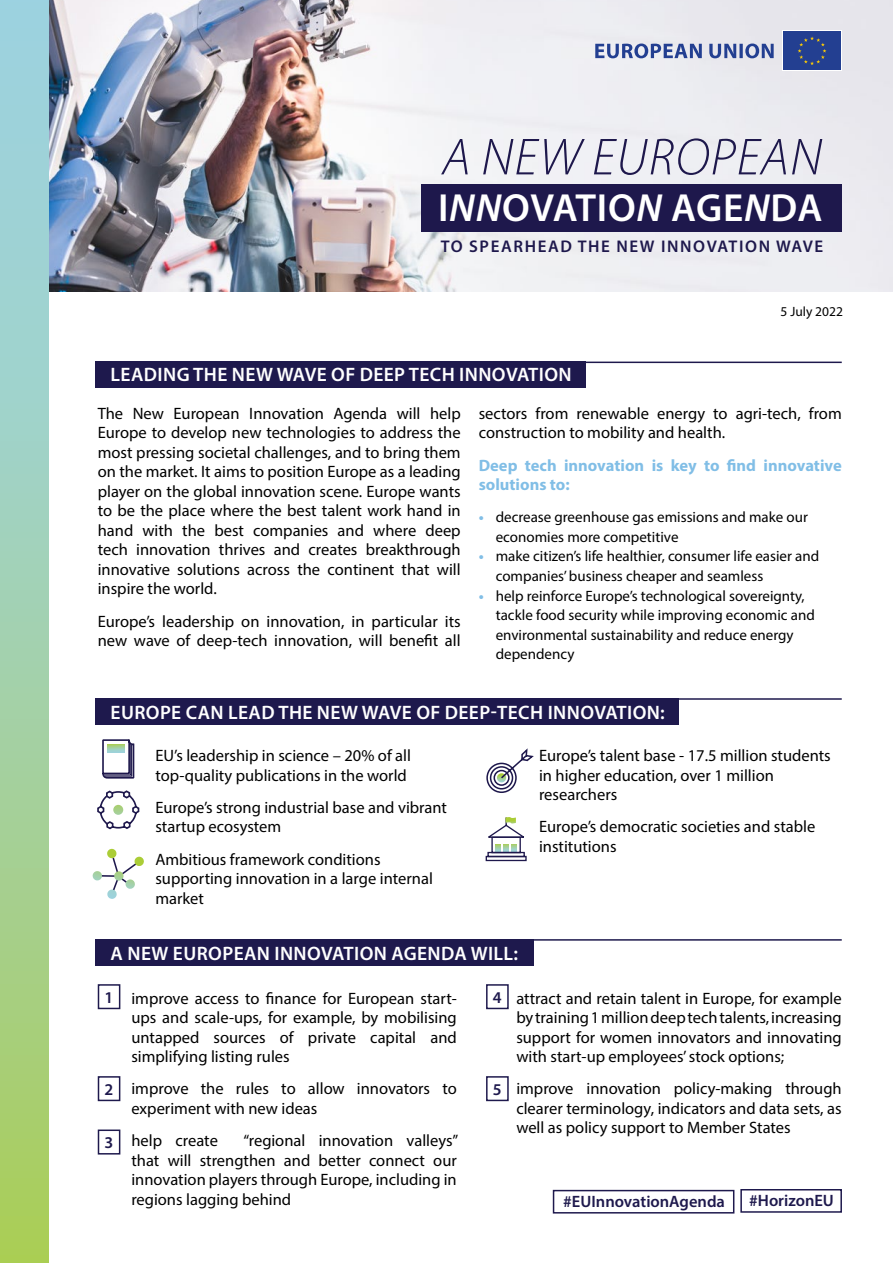
<style>
.page{position:relative;width:893px;height:1263px;background:#fff}
.page>*{position:absolute;margin:0;border:0;box-sizing:border-box;transform-origin:0 0}
.t1{font:italic 300 52.5px "Myriad Pro";letter-spacing:.02em;color:#1e184c}
.t2{font:600 39.3px "Myriad Pro";letter-spacing:.01em;color:#fff}
.t3{font:600 19.5px "Myriad Pro";letter-spacing:.02em;color:#fff}
.t4{font:600 16.95px "Myriad Pro";letter-spacing:.095em;color:#1e184c}
.body{font:16.5px/19.5px "Myriad Pro";color:#000}
.body-2{font:700 16.5px/19.5px "Myriad Pro";color:#81bee6}
.t5{font:600 16.5px "Myriad Pro";color:#1e194d}
.t6{font:15px/19.5px "Myriad Pro";color:#000}
.Month{font:13.5px "Myriad Pro";color:#000}
.s1{font-style:italic}
.s2{font-weight:700;color:#81bee6}
</style>
<div class="page">
<img style="left:49px;top:0;width:844px;height:291px">
<svg style="left:0;top:0;width:49px;height:1263px;background:#a2d0a9"></svg>
<div style="left:421px;top:184px;width:421px;height:47px;background:#1e184c"></div>
<svg style="left:782px;top:31px;width:60px;height:40px"></svg>
<div style="left:783px;top:32px;width:58px;height:38px;background:#233f91"></div>
<svg style="left:798px;top:36px;width:28px;height:29px"></svg>
<svg style="left:595px;top:44px;width:179px;height:14px;background:#8593bf"></svg>
<div style="left:96px;top:362px;width:490px;height:26px;background:#1e194d"></div>
<div style="left:96px;top:698px;width:583px;height:26px;background:#1e194d"></div>
<div style="left:96px;top:939px;width:438px;height:26px;background:#1e194d"></div>
<hr style="left:491px;top:362px;width:351px;height:1px;background:#1e194d">
<hr style="left:491px;top:698px;width:351px;height:2px;background:#1e194d">
<hr style="left:491px;top:939px;width:351px;height:2px;background:#1e194d">
<svg style="left:97px;top:790px;width:43px;height:40px"></svg>
<svg style="left:92px;top:849px;width:52px;height:50px"></svg>
<svg style="left:486px;top:748px;width:48px;height:45px"></svg>
<div style="left:98px;top:984px;width:22px;height:25px;border:2px solid #1e194d"></div>
<div style="left:98px;top:1076px;width:22px;height:25px;border:2px solid #1e194d"></div>
<div style="left:98px;top:1129px;width:22px;height:25px;border:2px solid #1e194d"></div>
<div style="left:486px;top:984px;width:23px;height:25px;border:2px solid #1e194d"></div>
<div style="left:486px;top:1076px;width:23px;height:25px;border:2px solid #1e194d"></div>
<div style="left:553px;top:1190px;width:181px;height:23px;border:2px solid #1e194d"></div>
<div style="left:740px;top:1189px;width:102px;height:24px;border:2px solid #1e194d"></div>
<svg style="left:485px;top:817px;width:42px;height:45px"></svg>
<svg style="left:102px;top:739px;width:33px;height:40px"></svg>
<svg style="left:107px;top:745px;width:17px;height:7px"></svg>
<h1 class="t1" style="left:442px;top:125px;width:381px">A NEW EUROPEAN</h1>
<h2 class="t2" style="left:438px;top:183px;width:386px">I<span class="s1">NN</span>OVATIO<span class="s1">N</span> AGE<span class="s1">N</span>DA</h2>
<p class="t4" style="left:441px;top:235px;width:384px">TO SPEARHEAD THE NEW INNOVATION WAVE</p>
<p class="t3" style="left:111px;top:362px;width:463px">LEADING THE NEW WAVE OF DEEP TECH INNOVATION</p>
<p class="Month" style="left:781px;top:303px;width:64px">5 July 2022</p>
<p class="body" style="left:98px;top:403px;width:365px;text-align:justify">The New European Innovation Agenda will help Europe to develop new technologies to address the most pressing societal challenges, and to bring them on the market. It aims to position Europe as a leading player on the global innovation scene. Europe wants to be the place where the best talent work hand in hand with the best companies and where deep tech innovation thrives and creates breakthrough innovative solutions across the continent that will inspire the world.</p>
<p class="body" style="left:98px;top:611px;width:364px">Europe’s leadership on innovation, in particular its new wave of deep-tech innovation, will benefit all</p>
<p class="body" style="left:479px;top:403px;width:364px">sectors from renewable energy to agri-tech, from construction to mobility and health.</p>
<p class="body-2" style="left:479px;top:455px;width:364px">Deep tech innovation is key to find innovative solutions to:</p>
<p class="t6" style="left:496px;top:507px;width:314px;text-indent:-17px"><span class="s2">•</span> decrease greenhouse gas emissions and make our economies more competitive</p>
<p class="t6" style="left:496px;top:546px;width:325px;text-indent:-17px"><span class="s2">•</span> make citizen’s life healthier, consumer life easier and companies’ business cheaper and seamless</p>
<p class="t6" style="left:496px;top:585px;width:321px;text-indent:-17px"><span class="s2">•</span> help reinforce Europe’s technological sovereignty, tackle food security while improving economic and environmental sustainability and reduce energy dependency</p>
<p class="t3" style="left:111px;top:700px;width:556px">EUROPE CAN LEAD THE NEW WAVE OF DEEP-TECH INNOVATION:</p>
<p class="body" style="left:155px;top:745px;width:257px">EU’s leadership in science – 20% of all top-quality publications in the world</p>
<p class="body" style="left:155px;top:797px;width:293px">Europe’s strong industrial base and vibrant startup ecosystem</p>
<p class="body" style="left:155px;top:849px;width:279px">Ambitious framework conditions supporting innovation in a large internal market</p>
<p class="t3" style="left:111px;top:941px;width:409px">A NEW EUROPEAN INNOVATION AGENDA WILL:</p>
<p class="body" style="left:539px;top:745px;width:293px">Europe’s talent base - 17.5 million students in higher education, over 1 million researchers</p>
<p class="body" style="left:539px;top:817px;width:278px">Europe’s democratic societies and stable institutions</p>
<p class="t5" style="left:105px;top:987px;width:10px">1</p>
<p class="t5" style="left:105px;top:1079px;width:10px">2</p>
<p class="t5" style="left:105px;top:1132px;width:10px">3</p>
<p class="body" style="left:131px;top:988px;width:327px;text-align:justify">improve access to finance for European start&shy;ups and scale-ups, for example, by mobilising untapped sources of private capital and simplifying listing rules</p>
<p class="body" style="left:131px;top:1079px;width:327px">improve the rules to allow innovators to experiment with new ideas</p>
<p class="body" style="left:131px;top:1130px;width:88px">help create</p>
<p class="body" style="left:131px;top:1130px;width:328px;text-align:justify;text-indent:112px">“regional innovation valleys” that will strengthen and better connect our innovation players through Europe, including in regions lagging behind</p>
<p class="t5" style="left:493px;top:987px;width:10px">4</p>
<p class="t5" style="left:493px;top:1079px;width:10px">5</p>
<p class="body" style="left:516px;top:988px;width:327px;text-align:justify">attract and retain talent in Europe, for example by training 1 million deep tech talents, increasing support for women innovators and innovating with start-up employees’ stock options;</p>
<p class="body" style="left:516px;top:1079px;width:327px;text-align:justify">improve innovation policy-making through clearer terminology, indicators and data sets, as well as policy support to Member States</p>
<p class="t5" style="left:563px;top:1191px;width:163px">#EUInnovationAgenda</p>
<p class="t5" style="left:749px;top:1190px;width:86px">#HorizonEU</p>
</div>
